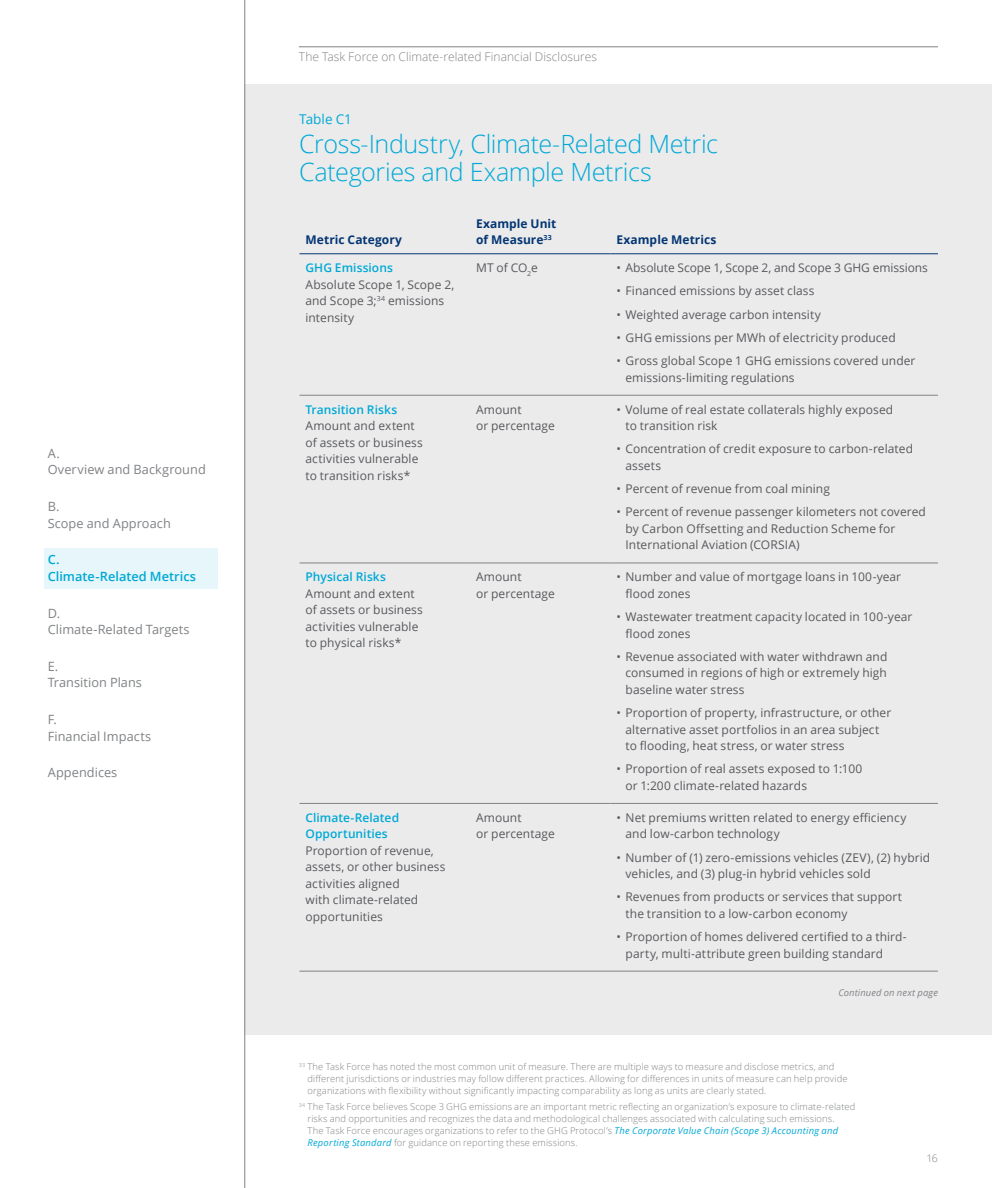
<style>
.page{position:relative;width:992px;height:1188px;background:#fff}
.page>*{position:absolute;margin:0;border:0;box-sizing:border-box;transform-origin:0 0}
.t1{font:300 25.2px/28.5px "Open Sans";letter-spacing:-.015em;color:#00a9d5}
.t2{font:13.5px "Open Sans";color:#00a9d5}
.t3{font:12.75px/16.5px "Open Sans";letter-spacing:.005em;color:#808285}
.t4{font:600 12.75px/16.5px "Open Sans";color:#00a9d5}
.t5{font:12px/16.5px "Open Sans";letter-spacing:.005em;color:#58595b}
.t6{font:600 12px/16.5px "Open Sans";letter-spacing:.005em;color:#00a9d5}
.t7{font:700 12px/16.5px "Open Sans";letter-spacing:.005em;color:#043673}
.t8{font:300 12px "Open Sans";letter-spacing:.005em;color:#808285}
.t9{font:300 10.5px "Open Sans";color:#808285}
.t10{font:300 9.3px/12px "Open Sans";letter-spacing:.015em;color:#808285}
.t11{font:italic 9.3px "Open Sans";letter-spacing:.01em;color:#808285}
.s1{font-weight:400;font-style:italic;color:#00a9d5}
</style>
<div class="page">
<hr style="left:299px;top:46px;width:638px;height:1px;background:#808285">
<div style="left:44px;top:549px;width:174px;height:40px;background:#e6f6fa"></div>
<div style="left:244px;top:84px;width:747px;height:951px;background:#ebebec"></div>
<hr style="left:299px;top:253px;width:171px;height:1px;background:#043673">
<hr style="left:470px;top:253px;width:140px;height:1px;background:#043673">
<hr style="left:610px;top:253px;width:327px;height:1px;background:#043673">
<hr style="left:299px;top:395px;width:171px;height:1px;background:#808285">
<hr style="left:470px;top:395px;width:140px;height:1px;background:#808285">
<hr style="left:610px;top:395px;width:327px;height:1px;background:#808285">
<hr style="left:299px;top:563px;width:171px;height:1px;background:#808285">
<hr style="left:470px;top:563px;width:140px;height:1px;background:#808285">
<hr style="left:610px;top:563px;width:327px;height:1px;background:#808285">
<hr style="left:299px;top:803px;width:171px;height:1px;background:#808285">
<hr style="left:470px;top:803px;width:140px;height:1px;background:#808285">
<hr style="left:610px;top:803px;width:327px;height:1px;background:#808285">
<hr style="left:299px;top:971px;width:171px;height:1px;background:#808285">
<hr style="left:470px;top:971px;width:140px;height:1px;background:#808285">
<hr style="left:610px;top:971px;width:327px;height:1px;background:#808285">
<hr style="left:244px;top:0;width:1px;height:1188px;background:#808285">
<p class="t3" style="left:48px;top:445px;width:160px">A.<br>Overview and Background</p>
<p class="t3" style="left:48px;top:498px;width:125px">B.<br>Scope and Approach</p>
<p class="t4" style="left:48px;top:551px;width:150px">C.<br>Climate-Related Metrics</p>
<p class="t3" style="left:48px;top:604px;width:143px">D.<br>Climate-Related Targets</p>
<p class="t3" style="left:48px;top:658px;width:96px">E.<br>Transition Plans</p>
<p class="t3" style="left:48px;top:711px;width:105px">F.<br>Financial Impacts</p>
<p class="t3" style="left:48px;top:764px;width:71px">Appendices</p>
<p class="t8" style="left:299px;top:48px;width:300px">The Task Force on Climate-related Financial Disclosures</p>
<p class="t2" style="left:299px;top:110px;width:54px">Table C1</p>
<h1 class="t1" style="left:299px;top:129px;width:420px">Cross-Industry, Climate-Related Metric<br>Categories and Example Metrics</h1>
<p class="t7" style="left:305px;top:231px;width:98px">Metric Category</p>
<p class="t6" style="left:305px;top:259px;width:89px">GHG Emissions</p>
<p class="t5" style="left:305px;top:276px;width:150px">Absolute Scope 1, Scope 2, and Scope 3;<sup>34</sup> emissions intensity</p>
<p class="t6" style="left:305px;top:401px;width:93px">Transition Risks</p>
<p class="t5" style="left:305px;top:417px;width:119px">Amount and extent of assets or business activities vulnerable to transition risks*</p>
<p class="t6" style="left:305px;top:569px;width:82px">Physical Risks</p>
<p class="t5" style="left:305px;top:585px;width:119px">Amount and extent of assets or business activities vulnerable to physical risks*</p>
<p class="t6" style="left:305px;top:809px;width:95px">Climate-Related<br>Opportunities</p>
<p class="t5" style="left:305px;top:842px;width:142px">Proportion of revenue, assets, or other business activities aligned<br>with climate-related opportunities</p>
<p class="t7" style="left:476px;top:215px;width:82px">Example Unit of Measure<sup>33</sup></p>
<p class="t7" style="left:616px;top:231px;width:101px">Example Metrics</p>
<p class="t5" style="left:476px;top:259px;width:63px">MT of CO<sub>2</sub>e</p>
<p class="t5" style="left:616px;top:259px;width:313px">• Absolute Scope 1, Scope 2, and Scope 3 GHG emissions</p>
<p class="t5" style="left:616px;top:283px;width:199px">• Financed emissions by asset class</p>
<p class="t5" style="left:616px;top:306px;width:206px">• Weighted average carbon intensity</p>
<p class="t5" style="left:616px;top:329px;width:281px">• GHG emissions per MWh of electricity produced</p>
<p class="t5" style="left:625px;top:352px;width:291px;text-indent:-9px">• Gross global Scope 1 GHG emissions covered under emissions-limiting regulations</p>
<p class="t5" style="left:476px;top:401px;width:80px">Amount<br>or percentage</p>
<p class="t5" style="left:625px;top:401px;width:269px;text-indent:-9px">• Volume of real estate collaterals highly exposed to transition risk</p>
<p class="t5" style="left:625px;top:441px;width:289px;text-indent:-9px">• Concentration of credit exposure to carbon-related assets</p>
<p class="t5" style="left:616px;top:480px;width:215px">• Percent of revenue from coal mining</p>
<p class="t5" style="left:625px;top:504px;width:302px;text-indent:-9px">• Percent of revenue passenger kilometers not covered by Carbon Offsetting and Reduction Scheme for<br>International Aviation (CORSIA)</p>
<p class="t5" style="left:476px;top:568px;width:80px">Amount<br>or percentage</p>
<p class="t5" style="left:625px;top:568px;width:277px;text-indent:-9px">• Number and value of mortgage loans in 100-year flood zones</p>
<p class="t5" style="left:625px;top:608px;width:288px;text-indent:-9px">• Wastewater treatment capacity located in 100-year flood zones</p>
<p class="t5" style="left:625px;top:648px;width:263px;text-align:justify;text-indent:-9px">• Revenue associated with water withdrawn and consumed in regions of high or extremely high baseline water stress</p>
<p class="t5" style="left:625px;top:704px;width:267px;text-indent:-9px">• Proportion of property, infrastructure, or other alternative asset portfolios in an area subject to flooding, heat stress, or water stress</p>
<p class="t5" style="left:625px;top:760px;width:238px;text-indent:-9px">• Proportion of real assets exposed to 1:100 or 1:200 climate-related hazards</p>
<p class="t5" style="left:476px;top:809px;width:80px">Amount<br>or percentage</p>
<p class="t5" style="left:625px;top:809px;width:282px;text-indent:-9px">• Net premiums written related to energy efficiency and low-carbon technology</p>
<p class="t5" style="left:625px;top:849px;width:306px;text-indent:-9px">• Number of (1) zero-emissions vehicles (ZEV), (2) hybrid vehicles, and (3) plug-in hybrid vehicles sold</p>
<p class="t5" style="left:625px;top:888px;width:278px;text-indent:-9px">• Revenues from products or services that support the transition to a low-carbon economy</p>
<p class="t5" style="left:625px;top:928px;width:282px;text-indent:-9px">• Proportion of homes delivered certified to a third&shy;party, multi-attribute green building standard</p>
<p class="t11" style="left:838px;top:986px;width:101px">Continued on next page</p>
<p class="t10" style="left:307px;top:1060px;width:541px;text-indent:-9px"><sup>33</sup> The Task Force has noted the most common unit of measure. There are multiple ways to measure and disclose metrics, and different jurisdictions or industries may follow different practices. Allowing for differences in units of measure can help provide organizations with flexibility without significantly impacting comparability as long as units are clearly stated.</p>
<p class="t10" style="left:307px;top:1100px;width:549px;text-indent:-9px"><sup>34</sup> The Task Force believes Scope 3 GHG emissions are an important metric reflecting an organization’s exposure to climate-related risks and opportunities and recognizes the data and methodological challenges associated with calculating such emissions.<br>The Task Force encourages organizations to refer to the GHG Protocol’s <span class="s1">The Corporate Value Chain (Scope 3) Accounting and Reporting Standard</span> for guidance on reporting these emissions.</p>
<p class="t9" style="left:926px;top:1151px;width:13px">16</p>
</div>
